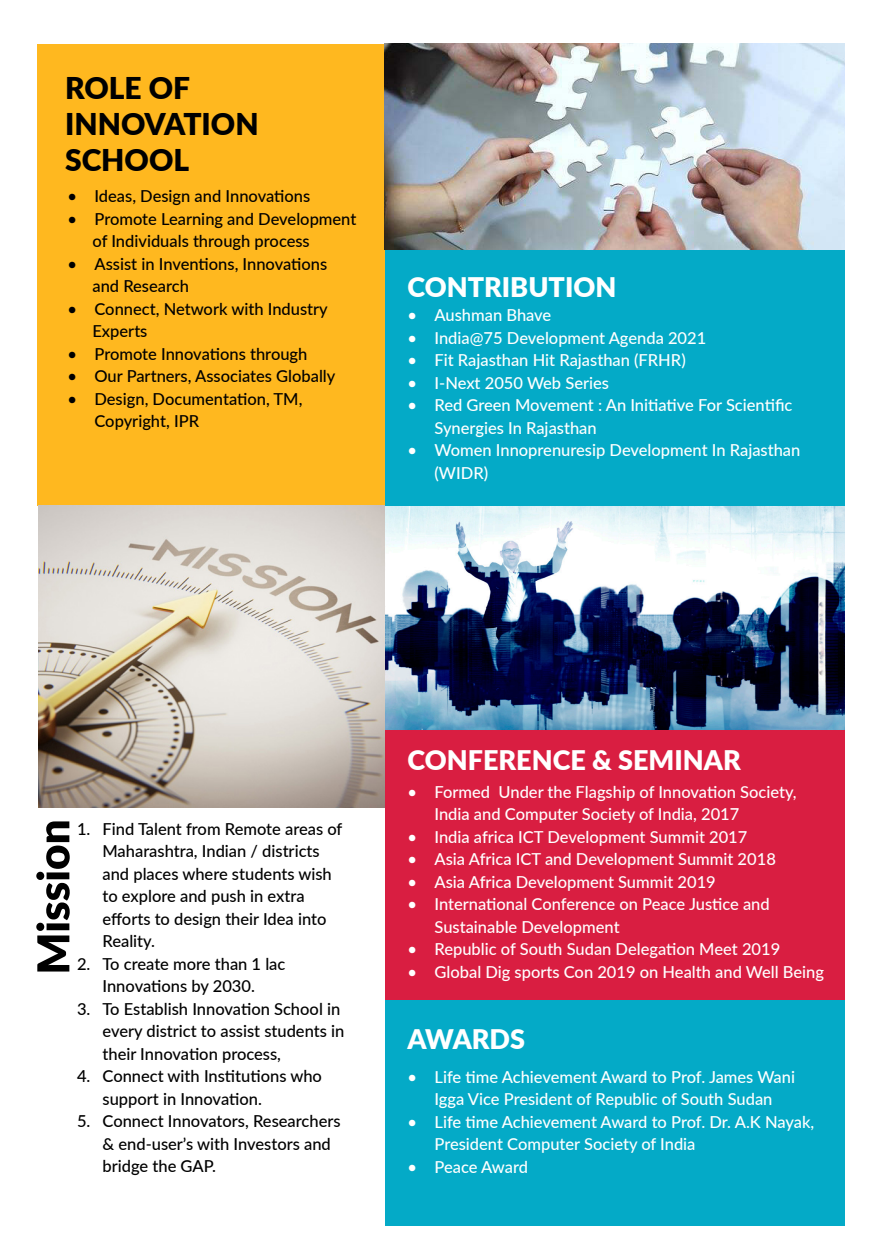
<style>
.page{position:relative;width:887px;height:1257px;background:#fff}
.page>*{position:absolute;margin:0;border:0;box-sizing:border-box;transform-origin:0 0}
.t1{font:900 30px "Lato";color:#000}
.t2{font:900 27px "Lato";color:#fff}
.t3{font:500 16.5px/22.5px "Lato";color:#fff}
.t4{font:500 16.5px/22.5px "Lato";color:#000}
</style>
<div class="page">
<div style="left:385px;top:875px;width:460px;height:350px;background:#04aac7"></div>
<div style="left:38px;top:44px;width:347px;height:461px;background:#ffb81f"></div>
<svg style="left:36px;top:821px;width:34px;height:150px"></svg>
<img style="left:38px;top:505px;width:347px;height:303px">
<div style="left:385px;top:572px;width:460px;height:427px;background:#d91e41"></div>
<img style="left:385px;top:505px;width:460px;height:225px">
<div style="left:385px;top:105px;width:460px;height:400px;background:#04aac7"></div>
<img style="left:385px;top:44px;width:460px;height:205px">
<p class="t1" style="left:65px;top:65px;width:127px">ROLE OF</p>
<p class="t1" style="left:65px;top:101px;width:195px">INNOVATION</p>
<p class="t1" style="left:65px;top:137px;width:126px">SCHOOL</p>
<p class="t4" style="left:67px;top:184px;width:244px">• Ideas, Design and Innovations</p>
<p class="t4" style="left:67px;top:207px;width:290px">• Promote Learning and Development</p>
<p class="t4" style="left:92px;top:229px;width:219px">of Individuals through process</p>
<p class="t4" style="left:67px;top:252px;width:261px">• Assist in Inventions, Innovations</p>
<p class="t4" style="left:92px;top:274px;width:98px">and Research</p>
<p class="t4" style="left:67px;top:297px;width:262px">• Connect, Network with Industry</p>
<p class="t4" style="left:92px;top:319px;width:57px">Experts</p>
<p class="t4" style="left:67px;top:342px;width:241px">• Promote Innovations through</p>
<p class="t4" style="left:67px;top:364px;width:269px">• Our Partners, Associates Globally</p>
<p class="t4" style="left:94px;top:387px;width:209px;text-indent:-27px">• Design, Documentation, TM,<br>Copyright, IPR</p>
<p class="t2" style="left:408px;top:267px;width:210px">CONTRIBUTION</p>
<p class="t3" style="left:408px;top:303px;width:145px">• Aushman Bhave</p>
<p class="t3" style="left:408px;top:326px;width:300px">• India@75 Development Agenda 2021</p>
<p class="t3" style="left:408px;top:348px;width:280px">• Fit Rajasthan Hit Rajasthan (FRHR)</p>
<p class="t3" style="left:408px;top:371px;width:203px">• I-Next 2050 Web Series</p>
<p class="t3" style="left:435px;top:393px;width:359px;text-indent:-27px">• Red Green Movement : An Initiative For Scientific<br>Synergies In Rajasthan</p>
<p class="t3" style="left:435px;top:438px;width:367px;text-indent:-27px">• Women Innoprenuresip Development In Rajasthan (WIDR)</p>
<p class="t4" style="left:77px;top:817px;width:267px">1. Find Talent from Remote areas of</p>
<p class="t4" style="left:103px;top:839px;width:219px">Maharashtra, Indian / districts</p>
<p class="t4" style="left:103px;top:862px;width:231px">and places where students wish</p>
<p class="t4" style="left:103px;top:884px;width:204px">to explore and push in extra</p>
<p class="t4" style="left:103px;top:907px;width:225px">efforts to design their Idea into</p>
<p class="t4" style="left:103px;top:929px;width:54px">Reality.</p>
<p class="t4" style="left:77px;top:952px;width:210px">2. To create more than 1 lac</p>
<p class="t4" style="left:103px;top:974px;width:154px">Innovations by 2030.</p>
<p class="t4" style="left:77px;top:997px;width:265px">3. To Establish Innovation School in</p>
<p class="t4" style="left:103px;top:1019px;width:243px">every district to assist students in</p>
<p class="t4" style="left:103px;top:1042px;width:180px">their Innovation process,</p>
<p class="t4" style="left:77px;top:1064px;width:246px">4. Connect with Institutions who</p>
<p class="t4" style="left:103px;top:1087px;width:161px">support in Innovation.</p>
<p class="t4" style="left:77px;top:1109px;width:265px">5. Connect Innovators, Researchers</p>
<p class="t4" style="left:103px;top:1132px;width:230px">&amp; end-user’s with Investors and</p>
<p class="t4" style="left:103px;top:1154px;width:115px">bridge the GAP.</p>
<p class="t2" style="left:408px;top:740px;width:335px">CONFERENCE &amp; SEMINAR</p>
<p class="t3" style="left:435px;top:780px;width:364px;text-indent:-27px">• Formed Under the Flagship of Innovation Society,<br>India and Computer Society of India, 2017</p>
<p class="t3" style="left:408px;top:825px;width:341px">• India africa ICT Development Summit 2017</p>
<p class="t3" style="left:408px;top:847px;width:370px">• Asia Africa ICT and Development Summit 2018</p>
<p class="t3" style="left:408px;top:870px;width:310px">• Asia Africa Development Summit 2019</p>
<p class="t3" style="left:435px;top:892px;width:337px;text-indent:-27px">• International Conference on Peace Justice and<br>Sustainable Development</p>
<p class="t3" style="left:408px;top:937px;width:374px">• Republic of South Sudan Delegation Meet 2019</p>
<p class="t3" style="left:408px;top:960px;width:418px">• Global Dig sports Con 2019 on Health and Well Being</p>
<p class="t2" style="left:408px;top:1019px;width:119px">AWARDS</p>
<p class="t3" style="left:408px;top:1064px;width:389px;text-align:center">• Life time Achievement Award to Prof. James Wani<br>Igga Vice President of Republic of South Sudan</p>
<p class="t3" style="left:435px;top:1109px;width:381px;text-indent:-27px">• Life time Achievement Award to Prof. Dr. A.K Nayak,<br>President Computer Society of India</p>
<p class="t3" style="left:408px;top:1154px;width:122px">• Peace Award</p>
</div>
